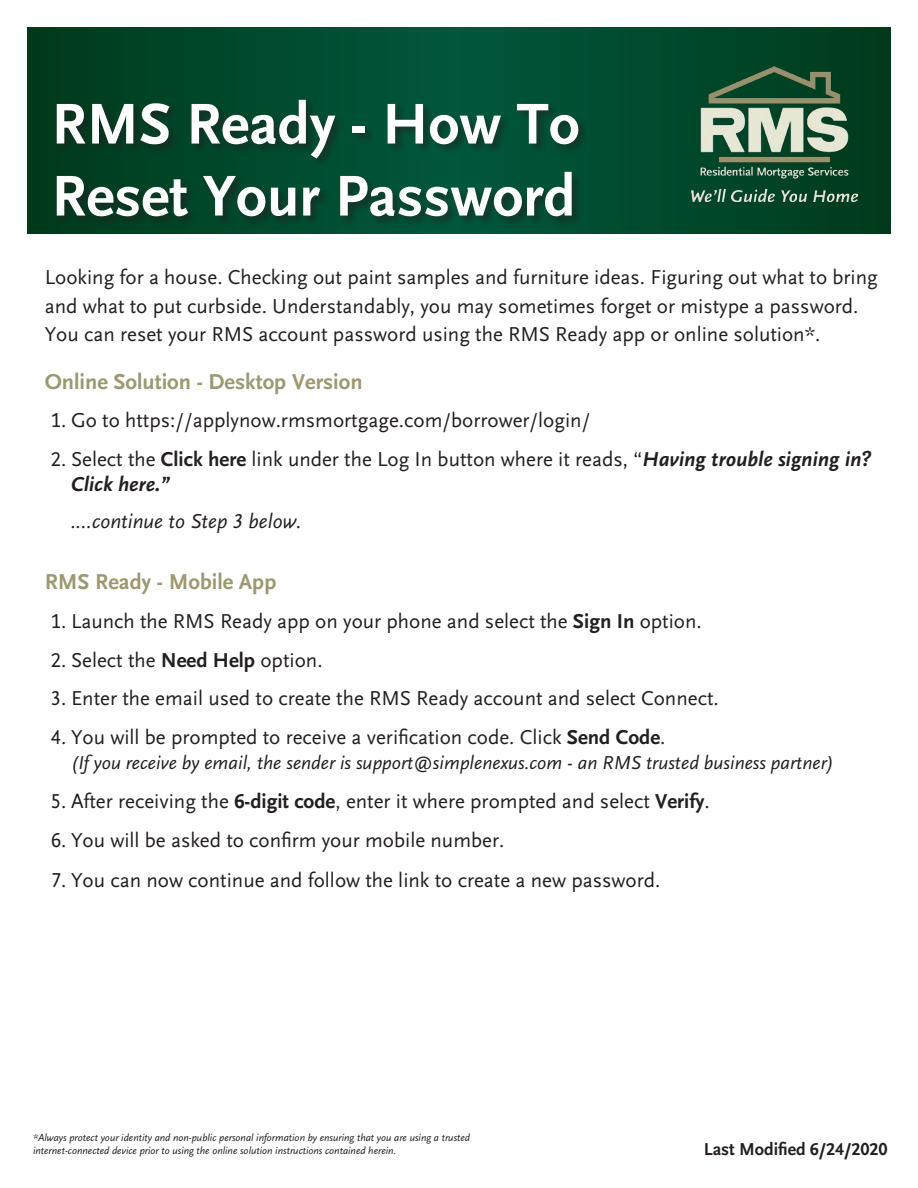
<style>
.page{position:relative;width:918px;height:1188px;background:#fff}
.page>*{position:absolute;margin:0;border:0;box-sizing:border-box;transform-origin:0 0}
.t1{font:60px/72px "WFM Scala Sans Bold";color:#fff}
.t2{font:22.5px "WFM Scala Sans Bold";color:#9e9870}
.t3{font:21px/28.5px "WFM Scala Sans Regular";color:#241f1f}
.t4{font:21px "WFM Scala Sans Italic";color:#241f1f}
.t5{font:italic 21px "WFM Scala Sans Bold";color:#241f1f}
.t6{font:19.5px "WFM Scala Sans Italic";color:#241f1f}
.t7{font:18px "WFM Scala Sans Bold";color:#241f1f}
.t8{font:10.5px/12.6px "WFM Scala Sans Italic";color:#241f1f}
.s1{font-family:"WFM Scala Sans Bold"}
.s2{font-family:"WFM Scala Sans Bold";font-style:italic}
</style>
<div class="page">
<svg style="left:27px;top:27px;width:864px;height:206px;background:#00472a"></svg>
<div style="left:55px;top:98px;width:534px;height:130px;background:#241f1f;opacity:.56"></div>
<img style="left:692px;top:67px;width:165px;height:135px">
<h1 class="t1" style="left:51px;top:90px;width:530px">RMS Ready - How To<br>Reset Your Password</h1>
<p class="t3" style="left:45px;top:264px;width:835px">Looking for a house. Checking out paint samples and furniture ideas. Figuring out what to bring and what to put curbside. Understandably, you may sometimes forget or mistype a password.<br>You can reset your RMS account password using the RMS Ready app or online solution*.</p>
<p class="t2" style="left:45px;top:369px;width:319px">Online Solution - Desktop Version</p>
<p class="t3" style="left:51px;top:407px;width:541px">1. Go to https://applynow.rmsmortgage.com/borrower/login/</p>
<p class="t3" style="left:51px;top:445px;width:822px">2. Select the <span class="s1">Click here</span> link under the Log In button where it reads, “<span class="s2">Having trouble signing in?</span></p>
<p class="t5" style="left:71px;top:473px;width:100px">Click here.”</p>
<p class="t4" style="left:71px;top:510px;width:232px">....continue to Step 3 below.</p>
<p class="t2" style="left:45px;top:570px;width:233px">RMS Ready - Mobile App</p>
<p class="t3" style="left:51px;top:607px;width:653px">1. Launch the RMS Ready app on your phone and select the <span class="s1">Sign In</span> option.</p>
<p class="t3" style="left:51px;top:646px;width:273px">2. Select the <span class="s1">Need Help</span> option.</p>
<p class="t3" style="left:51px;top:685px;width:670px">3. Enter the email used to create the RMS Ready account and select Connect.</p>
<p class="t3" style="left:51px;top:723px;width:616px">4. You will be prompted to receive a verification code. Click <span class="s1">Send Code</span>.</p>
<p class="t6" style="left:71px;top:752px;width:764px">(If you receive by email, the sender is support@simplenexus.com - an RMS trusted business partner)</p>
<p class="t3" style="left:51px;top:787px;width:661px">5. After receiving the <span class="s1">6-digit code</span>, enter it where prompted and select <span class="s1">Verify</span>.</p>
<p class="t3" style="left:51px;top:826px;width:455px">6. You will be asked to confirm your mobile number.</p>
<p class="t3" style="left:51px;top:866px;width:611px">7. You can now continue and follow the link to create a new password.</p>
<p class="t8" style="left:33px;top:1132px;width:439px">*Always protect your identity and non-public personal information by ensuring that you are using a trusted internet-connected device prior to using the online solution instructions contained herein.</p>
<p class="t7" style="left:704px;top:1139px;width:185px">Last Modified 6/24/2020</p>
</div>
